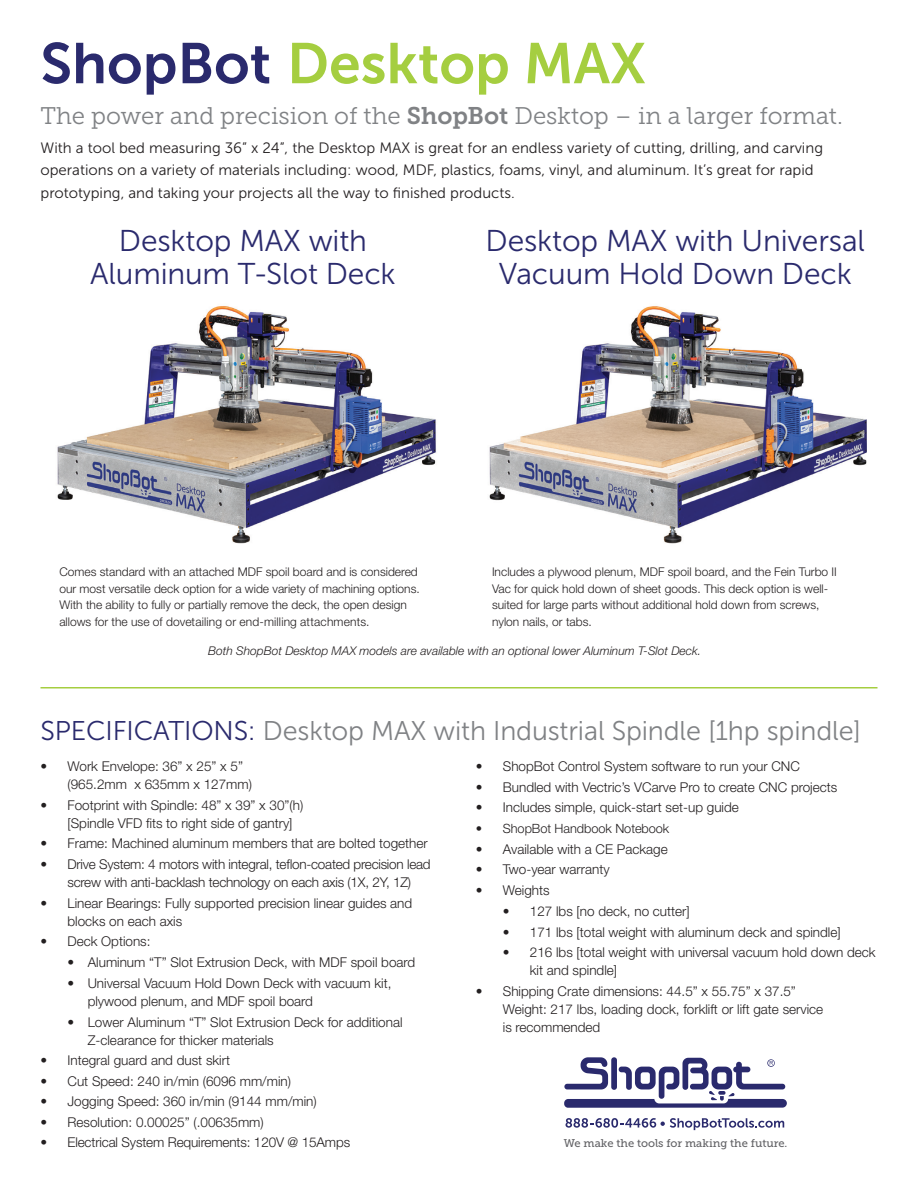
<style>
.page{position:relative;width:918px;height:1188px;background:#fff}
.page>*{position:absolute;margin:0;border:0;box-sizing:border-box;transform-origin:0 0}
.t1{font:57px "Museo Sans 700";color:#a5ce40}
.t2{font:30px/33px "Museo Sans 300";letter-spacing:-.005em;color:#2a2a6d;text-align:center}
.t3{font:27px "Museo Sans 300";letter-spacing:-.005em;color:#808285}
.t4{font:24px "Museo Slab 300";color:#808285}
.t5{font:15px/22.5px "Museo Sans 300";color:#231f20}
.t6{font:300 13.5px/18px "Helvetica Neue LT Std";color:#231f20}
.t7{font:300 12.75px "Helvetica Neue LT Std";letter-spacing:-.005em;color:#231f20}
.t8{font:300 12px/16.5px "Helvetica Neue LT Std";color:#231f20}
.t9{font:italic 300 12px "Helvetica Neue LT Std";color:#231f20}
.t10{font:11.25px "Museo Slab 500";color:#636366}
.s1{color:#2a2a6d}
.s2{font-family:"Museo Slab 700"}
</style>
<div class="page">
<hr style="left:40px;top:687px;width:838px;height:1px;background:#a5ce40">
<img style="left:489px;top:306px;width:378px;height:238px">
<img style="left:57px;top:306px;width:379px;height:238px">
<svg style="left:564px;top:1057px;width:223px;height:51px"></svg>
<svg style="left:566px;top:1118px;width:218px;height:12px"></svg>
<p class="t1" style="left:40px;top:32px;width:607px"><span class="s1">ShopBot</span> Desktop MAX</p>
<p class="t4" style="left:40px;top:102px;width:804px">The power and precision of the <span class="s2">ShopBot</span> Desktop – in a larger format.</p>
<p class="t5" style="left:40px;top:137px;width:784px">With a tool bed measuring 36” x 24”, the Desktop MAX is great for an endless variety of cutting, drilling, and carving operations on a variety of materials including: wood, MDF, plastics, foams, vinyl, and aluminum. It’s great for rapid prototyping, and taking your projects all the way to finished products.</p>
<p class="t2" style="left:90px;top:224px;width:307px">Desktop MAX with<br>Aluminum T-Slot Deck</p>
<p class="t2" style="left:486px;top:224px;width:381px">Desktop MAX with Universal<br>Vacuum Hold Down Deck</p>
<p class="t8" style="left:59px;top:563px;width:362px">Comes standard with an attached MDF spoil board and is considered our most versatile deck option for a wide variety of machining options.<br>With the ability to fully or partially remove the deck, the open design allows for the use of dovetailing or end-milling attachments.</p>
<p class="t9" style="left:208px;top:644px;width:494px">Both ShopBot Desktop MAX models are available with an optional lower Aluminum T-Slot Deck.</p>
<p class="t8" style="left:492px;top:563px;width:346px">Includes a plywood plenum, MDF spoil board, and the Fein Turbo II Vac for quick hold down of sheet goods. This deck option is well&shy;suited for large parts without additional hold down from screws, nylon nails, or tabs.</p>
<p class="t3" style="left:40px;top:717px;width:822px"><span class="s1">SPECIFICATIONS:</span> Desktop MAX with Industrial Spindle [1hp spindle]</p>
<p class="t6" style="left:68px;top:757px;width:186px;text-indent:-27px">• Work Envelope: 36” x 25” x 5” (965.2mm x 635mm x 127mm)</p>
<p class="t6" style="left:68px;top:796px;width:237px;text-indent:-27px">• Footprint with Spindle: 48” x 39” x 30”(h) [Spindle VFD fits to right side of gantry]</p>
<p class="t6" style="left:40px;top:834px;width:389px">• Frame: Machined aluminum members that are bolted together</p>
<p class="t6" style="left:40px;top:855px;width:392px;text-align:center">• Drive System: 4 motors with integral, teflon-coated precision lead screw with anti-backlash technology on each axis (1X, 2Y, 1Z)</p>
<p class="t6" style="left:68px;top:894px;width:346px;text-indent:-27px">• Linear Bearings: Fully supported precision linear guides and blocks on each axis</p>
<p class="t6" style="left:40px;top:932px;width:112px">• Deck Options:</p>
<p class="t6" style="left:68px;top:953px;width:349px">• Aluminum “T” Slot Extrusion Deck, with MDF spoil board</p>
<p class="t6" style="left:88px;top:974px;width:305px;text-indent:-20px">• Universal Vacuum Hold Down Deck with vacuum kit, plywood plenum, and MDF spoil board</p>
<p class="t6" style="left:88px;top:1012px;width:316px;text-indent:-20px">• Lower Aluminum “T” Slot Extrusion Deck for additional<br>Z-clearance for thicker materials</p>
<p class="t6" style="left:40px;top:1051px;width:191px">• Integral guard and dust skirt</p>
<p class="t6" style="left:40px;top:1072px;width:252px">• Cut Speed: 240 in/min (6096 mm/min)</p>
<p class="t6" style="left:40px;top:1092px;width:278px">• Jogging Speed: 360 in/min (9144 mm/min)</p>
<p class="t6" style="left:40px;top:1113px;width:225px">• Resolution: 0.00025” (.00635mm)</p>
<p class="t6" style="left:40px;top:1133px;width:311px">• Electrical System Requirements: 120V @ 15Amps</p>
<p class="t6" style="left:476px;top:757px;width:326px">• ShopBot Control System software to run your CNC</p>
<p class="t6" style="left:476px;top:778px;width:363px">• Bundled with Vectric’s VCarve Pro to create CNC projects</p>
<p class="t6" style="left:476px;top:798px;width:264px">• Includes simple, quick-start set-up guide</p>
<p class="t7" style="left:476px;top:821px;width:195px">• ShopBot Handbook Notebook</p>
<p class="t6" style="left:476px;top:840px;width:193px">• Available with a CE Package</p>
<p class="t6" style="left:476px;top:860px;width:135px">• Two-year warranty</p>
<p class="t6" style="left:476px;top:881px;width:75px">• Weights</p>
<p class="t6" style="left:503px;top:902px;width:188px">• 127 lbs [no deck, no cutter]</p>
<p class="t6" style="left:503px;top:922px;width:339px">• 171 lbs [total weight with aluminum deck and spindle]</p>
<p class="t6" style="left:530px;top:943px;width:347px;text-indent:-27px">• 216 lbs [total weight with universal vacuum hold down deck kit and spindle]</p>
<p class="t6" style="left:503px;top:982px;width:322px;text-indent:-27px">• Shipping Crate dimensions: 44.5” x 55.75” x 37.5”<br>Weight: 217 lbs, loading dock, forklift or lift gate service is recommended</p>
<p class="t10" style="left:564px;top:1137px;width:225px">We make the tools for making the future.</p>
</div>
